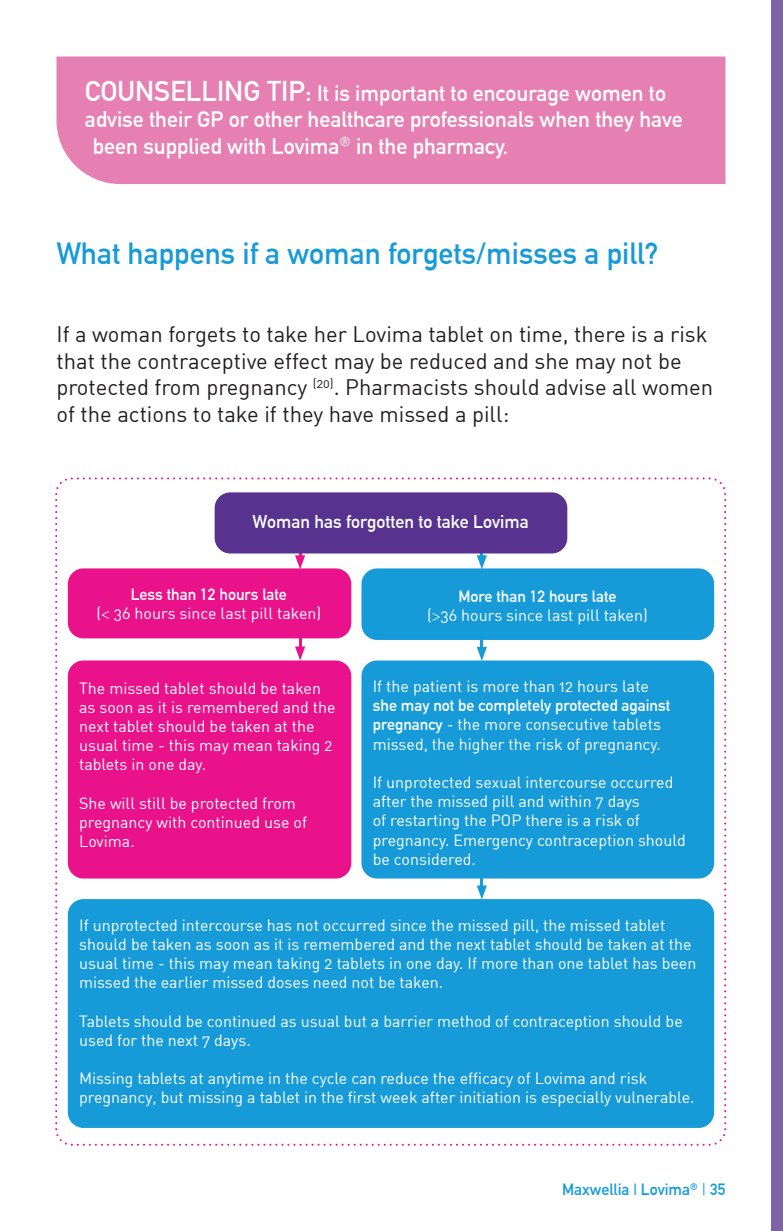
<style>
.page{position:relative;width:783px;height:1231px;background:#fff}
.page>*{position:absolute;margin:0;border:0;box-sizing:border-box;transform-origin:0 0}
.t1{font:700 30px "DIN Alternate";color:#169bd8}
.t2{font:22px/26.4px "DIN Regular Alternate";color:#231f20}
.t3{font:700 22px "DIN Alternate";color:#fff}
.t4{font:700 18px "DIN Alternate";color:#fff}
.t5{font:16px/19.2px "DIN Regular Alternate";color:#fff}
.t6{font:700 16px "DIN Alternate";color:#fff}
.t7{font:700 16px "DIN Alternate";color:#169bd8}
.s1{font-size:28px}
.s2{font-family:"Minion Pro"}
.s3{font-family:"DIN Alternate";font-weight:700}
.s4{font-family:"Avenir";font-weight:400}
</style>
<div class="page">
<div style="left:771px;top:0;width:12px;height:1231px;background:#7e64a7"></div>
<svg style="left:55px;top:477px;width:671px;height:669px"></svg>
<div style="left:56px;top:56px;width:669px;height:128px;background:#e680b3"></div>
<div style="left:215px;top:492px;width:352px;height:61px;background:#57338f;border-radius:16px"></div>
<div style="left:68px;top:568px;width:283px;height:70px;background:#e9128a;border-radius:16px"></div>
<div style="left:68px;top:660px;width:283px;height:219px;background:#e9128a;border-radius:16px"></div>
<div style="left:361px;top:660px;width:353px;height:219px;background:#169bd8;border-radius:16px"></div>
<div style="left:68px;top:899px;width:646px;height:229px;background:#169bd8;border-radius:16px"></div>
<div style="left:361px;top:568px;width:353px;height:72px;background:#169bd8;border-radius:16px"></div>
<svg style="left:295px;top:638px;width:10px;height:22px"></svg>
<svg style="left:477px;top:640px;width:10px;height:21px"></svg>
<svg style="left:477px;top:879px;width:10px;height:21px"></svg>
<h2 class="t3" style="left:85px;top:76px;width:583px"><span class="s1">COUNSELLING TIP:</span> It is important to encourage women to</h2>
<h2 class="t3" style="left:85px;top:103px;width:599px">advise their GP or other healthcare professionals when they have</h2>
<h2 class="t3" style="left:93px;top:129px;width:417px">been supplied with Lovima<sup>®</sup> in the pharmacy.</h2>
<h1 class="t1" style="left:56px;top:231px;width:604px">What happens if a woman forgets/misses a pill?</h1>
<p class="t2" style="left:56px;top:321px;width:658px">If a woman forgets to take her Lovima tablet on time, there is a risk that the contraceptive effect may be reduced and she may not be protected from pregnancy <sup>(20)</sup>. Pharmacists should advise all women of the actions to take if they have missed a pill:</p>
<p class="t4" style="left:253px;top:508px;width:278px">Woman has forgotten to take Lovima</p>
<p class="t6" style="left:131px;top:582px;width:158px">Less than 12 hours late</p>
<p class="t5" style="left:96px;top:604px;width:226px">(<span class="s2">&lt;</span> 36 hours since last pill taken)</p>
<p class="t5" style="left:79px;top:678px;width:258px">The missed tablet should be taken as soon as it is remembered and the next tablet should be taken at the usual time - this may mean taking 2 tablets in one day.</p>
<p class="t5" style="left:79px;top:793px;width:229px">She will still be protected from pregnancy with continued use of<br>Lovima.</p>
<p class="t6" style="left:458px;top:584px;width:160px">More than 12 hours late</p>
<p class="t5" style="left:427px;top:605px;width:222px">(<span class="s2">&gt;</span>36 hours since last pill taken)</p>
<p class="t5" style="left:373px;top:676px;width:278px">If the patient is more than 12 hours late</p>
<p class="t6" style="left:373px;top:693px;width:299px">she may not be completely protected against</p>
<p class="t5" style="left:373px;top:715px;width:290px"><span class="s3">pregnancy</span> - the more consecutive tablets missed, the higher the risk of pregnancy.</p>
<p class="t5" style="left:373px;top:772px;width:315px">If unprotected sexual intercourse occurred after the missed pill and within 7 days<br>of restarting the POP there is a risk of pregnancy. Emergency contraception should be considered.</p>
<p class="t5" style="left:79px;top:915px;width:619px">If unprotected intercourse has not occurred since the missed pill, the missed tablet should be taken as soon as it is remembered and the next tablet should be taken at the usual time - this may mean taking 2 tablets in one day. If more than one tablet has been missed the earlier missed doses need not be taken.</p>
<p class="t5" style="left:79px;top:1011px;width:605px">Tablets should be continued as usual but a barrier method of contraception should be used for the next 7 days.</p>
<p class="t5" style="left:79px;top:1069px;width:617px">Missing tablets at anytime in the cycle can reduce the efficacy of Lovima and risk pregnancy, but missing a tablet in the first week after initiation is especially vulnerable.</p>
<p class="t7" style="left:562px;top:1177px;width:165px">Maxwellia | Lovima<sup>®</sup> <span class="s4">|</span> 35</p>
</div>
